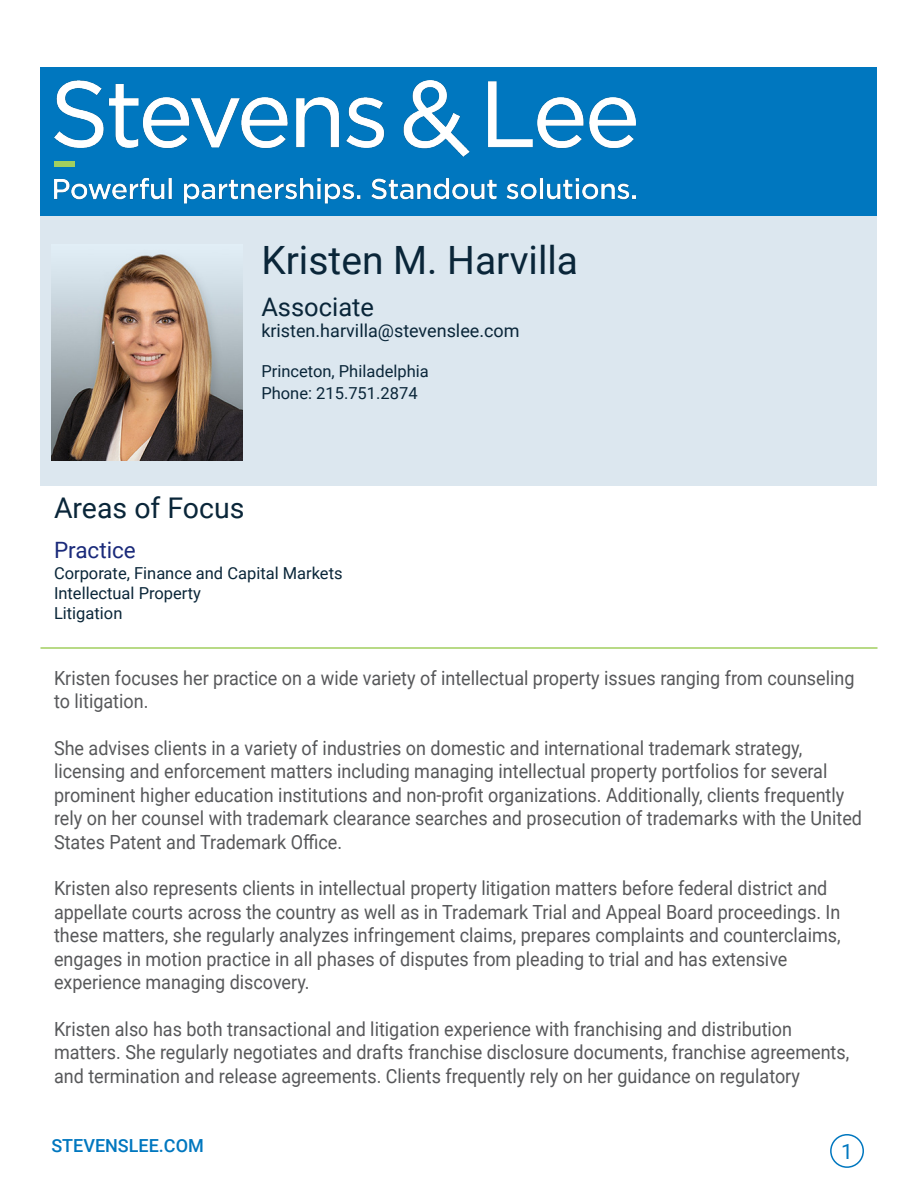
<style>
.page{position:relative;width:918px;height:1188px;background:#fff}
.page>*{position:absolute;margin:0;border:0;box-sizing:border-box;transform-origin:0 0}
.t1{font:39px "Roboto";color:#0a2639}
.t2{font:28.5px "Roboto";color:#0a2639}
.t3{font:25.5px "Roboto";color:#0a2639}
.t4{font:22.5px "Roboto";color:#1a2a7a}
.t5{font:21px "Roboto";color:#0077bf}
.t6{font:19.5px/23.4px "Roboto";color:#57585a;scale:.92 1}
.t7{font:18px "Roboto";color:#0a2639}
.t8{font:500 18px "Roboto";color:#0077bf}
.t9{font:16.5px/19.8px "Roboto";color:#0a2639}
</style>
<div class="page">
<div style="left:830px;top:1134px;width:34px;height:34px;border:2px solid #0077bf;border-radius:50%"></div>
<div style="left:40px;top:68px;width:838px;height:148px;background:#0077bf"></div>
<img style="left:54px;top:80px;width:582px;height:124px">
<div style="left:40px;top:216px;width:838px;height:270px;background:#dce7ef"></div>
<div style="left:54px;top:161px;width:21px;height:5px;background:#a2cf5f"></div>
<hr style="left:40px;top:647px;width:838px;height:2px;background:#a2cf5f">
<img style="left:52px;top:254px;width:191px;height:206px">
<p class="t1" style="left:261px;top:233px;width:318px">Kristen M. Harvilla</p>
<p class="t3" style="left:261px;top:289px;width:114px">Associate</p>
<p class="t7" style="left:261px;top:318px;width:260px">kristen.harvilla@stevenslee.com</p>
<p class="t9" style="left:261px;top:360px;width:169px;line-height:21.6px">Princeton, Philadelphia<br>Phone: 215.751.2874</p>
<p class="t2" style="left:54px;top:488px;width:192px">Areas of Focus</p>
<p class="t4" style="left:54px;top:535px;width:83px">Practice</p>
<p class="t9" style="left:54px;top:563px;width:290px">Corporate, Finance and Capital Markets<br>Intellectual Property<br>Litigation</p>
<p class="t6" style="left:54px;top:665px;width:872px">Kristen focuses her practice on a wide variety of intellectual property issues ranging from counseling to litigation.</p>
<p class="t6" style="left:54px;top:736px;width:880px">She advises clients in a variety of industries on domestic and international trademark strategy, licensing and enforcement matters including managing intellectual property portfolios for several prominent higher education institutions and non-profit organizations. Additionally, clients frequently rely on her counsel with trademark clearance searches and prosecution of trademarks with the United States Patent and Trademark Office.</p>
<p class="t6" style="left:54px;top:876px;width:857px">Kristen also represents clients in intellectual property litigation matters before federal district and appellate courts across the country as well as in Trademark Trial and Appeal Board proceedings. In these matters, she regularly analyzes infringement claims, prepares complaints and counterclaims, engages in motion practice in all phases of disputes from pleading to trial and has extensive experience managing discovery.</p>
<p class="t6" style="left:54px;top:1016px;width:866px">Kristen also has both transactional and litigation experience with franchising and distribution matters. She regularly negotiates and drafts franchise disclosure documents, franchise agreements, and termination and release agreements. Clients frequently rely on her guidance on regulatory</p>
<p class="t8" style="left:51px;top:1133px;width:154px">STEVENSLEE.COM</p>
<p class="t5" style="left:841px;top:1137px;width:13px">1</p>
</div>
